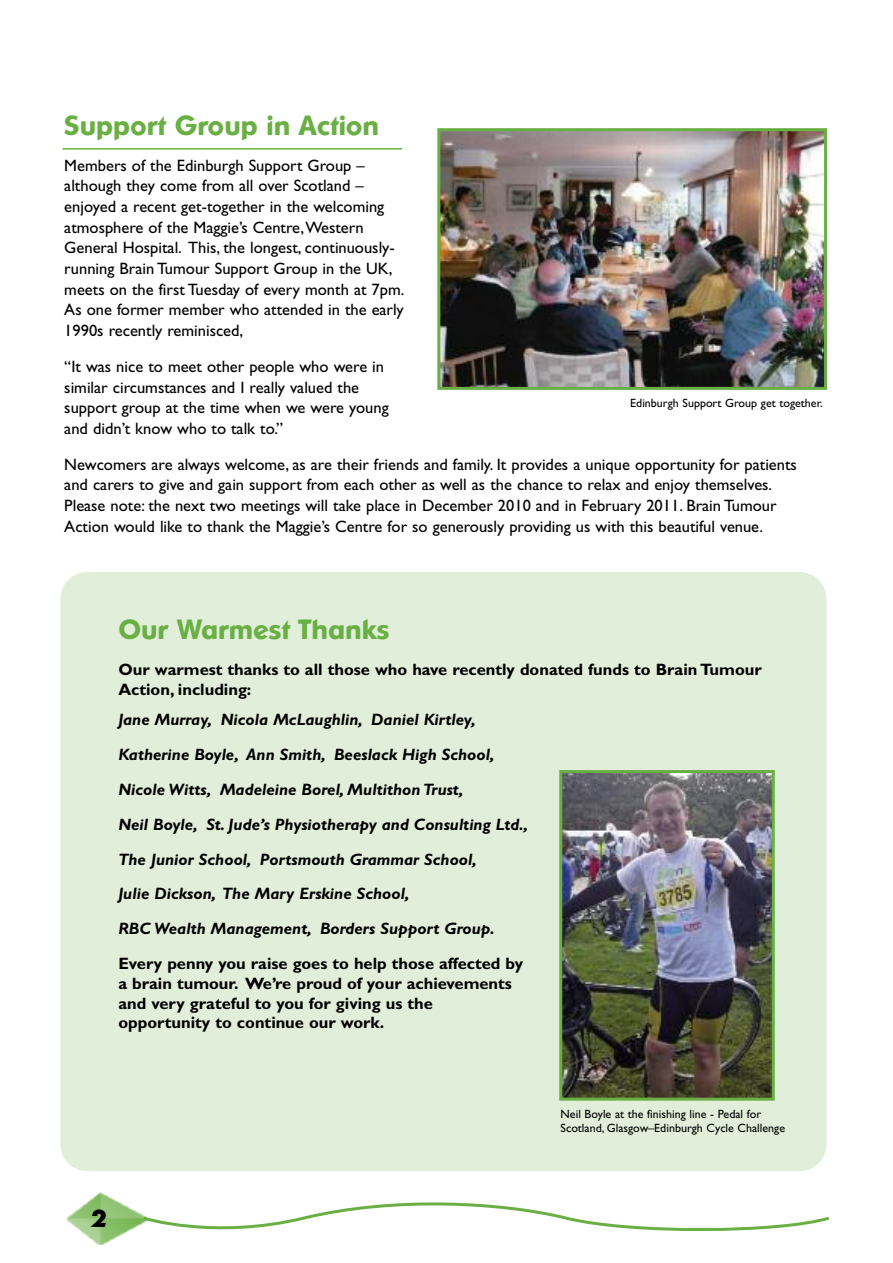
<style>
.page{position:relative;width:893px;height:1263px;background:#fff}
.page>*{position:absolute;margin:0;border:0;box-sizing:border-box;transform-origin:0 0}
.t1{font:600 27px "Ornitons";color:#69af44}
.t2{font:700 24px "Ornitons";color:#000}
.t3{font:16.5px/20.7px "Gill Sans";color:#000}
.t4{font:italic 700 16.5px/34.8px "Gill Sans";color:#000}
.t5{font:700 16.5px/19.8px "Gill Sans";color:#000}
.t6{font:12px/14.4px "Gill Sans";color:#000}
</style>
<div class="page">
<div style="left:60px;top:572px;width:766px;height:599px;background:#e1efda;border-radius:27px"></div>
<img style="left:66px;top:1192px;width:74px;height:53px">
<svg style="left:140px;top:1202px;width:690px;height:29px"></svg>
<img style="left:441px;top:132px;width:382px;height:254px">
<div style="left:437px;top:128px;width:390px;height:262px;border:3px solid #69af44"></div>
<hr style="left:62px;top:148px;width:340px;height:2px;background:#69af44">
<img style="left:563px;top:774px;width:208px;height:323px">
<div style="left:559px;top:770px;width:216px;height:331px;border:3px solid #69af44"></div>
<h1 class="t1" style="left:64px;top:110px;width:316px">Support Group in Action</h1>
<p class="t3" style="left:64px;top:156px;width:342px">Members of the Edinburgh Support Group – although they come from all over Scotland – enjoyed a recent get-together in the welcoming atmosphere of the Maggie’s Centre,Western General Hospital. This, the longest, continuously&shy;running Brain Tumour Support Group in the UK, meets on the first Tuesday of every month at 7pm.<br>As one former member who attended in the early 1990s recently reminisced,</p>
<p class="t3" style="left:64px;top:357px;width:326px">“It was nice to meet other people who were in similar circumstances and I really valued the support group at the time when we were young and didn’t know who to talk to.”</p>
<p class="t3" style="left:64px;top:455px;width:734px">Newcomers are always welcome, as are their friends and family. It provides a unique opportunity for patients and carers to give and gain support from each other as well as the chance to relax and enjoy themselves.<br>Please note: the next two meetings will take place in December 2010 and in February 2011. Brain Tumour Action would like to thank the Maggie’s Centre for so generously providing us with this beautiful venue.</p>
<p class="t6" style="left:630px;top:397px;width:194px">Edinburgh Support Group get together.</p>
<h1 class="t1" style="left:118px;top:614px;width:273px">Our Warmest Thanks</h1>
<p class="t5" style="left:118px;top:660px;width:645px;line-height:20.7px">Our warmest thanks to all those who have recently donated funds to Brain Tumour<br>Action, including:</p>
<p class="t4" style="left:118px;top:704px;width:411px">Jane Murray, Nicola McLaughlin, Daniel Kirtley, Katherine Boyle, Ann Smith, Beeslack High School, Nicole Witts, Madeleine Borel, Multithon Trust,<br>Neil Boyle, St. Jude’s Physiotherapy and Consulting Ltd., The Junior School, Portsmouth Grammar School,<br>Julie Dickson, The Mary Erskine School,<br>RBC Wealth Management, Borders Support Group.</p>
<p class="t5" style="left:118px;top:955px;width:406px">Every penny you raise goes to help those affected by a brain tumour. We’re proud of your achievements and very grateful to you for giving us the opportunity to continue our work.</p>
<h2 class="t2" style="left:91px;top:1205px;width:18px">2</h2>
<p class="t6" style="left:561px;top:1107px;width:226px">Neil Boyle at the finishing line - Pedal for<br>Scotland, Glasgow–Edinburgh Cycle Challenge</p>
</div>
